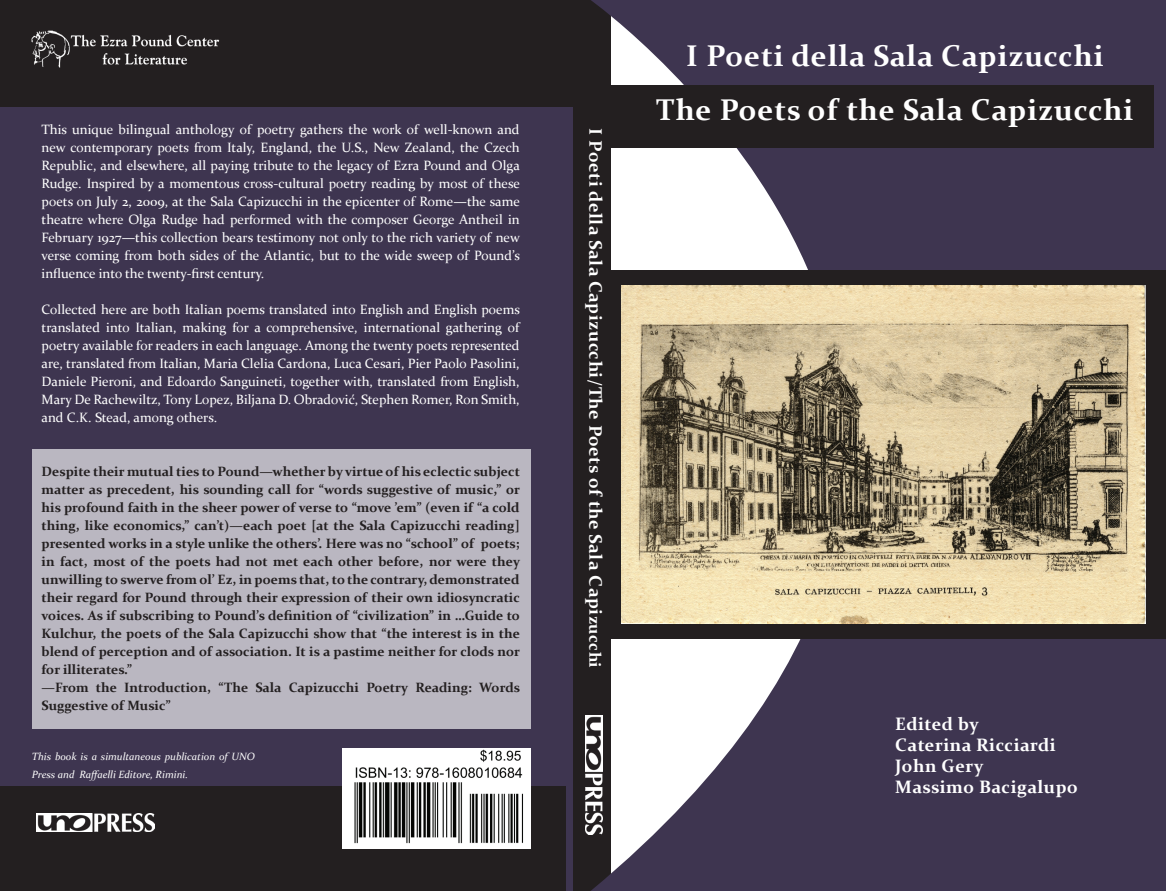
<style>
.page{position:relative;width:1166px;height:891px;background:#fff}
.page>*{position:absolute;margin:0;border:0;box-sizing:border-box;transform-origin:0 0}
.t1{font:700 30px/54px "Constantia";letter-spacing:.025em;color:#fff;text-align:center}
.t2{font:700 18px/21px "Constantia";letter-spacing:.025em;color:#fff}
.t3{font:13.5px/18px "Constantia";color:#fff;text-align:justify}
.t4{font:700 13.5px/18px "Constantia";color:#231f20}
.t5{font:italic 10.5px/18px "Constantia";color:#fff}
.s1{font-size:16.5px}
</style>
<div class="page">
<div style="left:551px;top:0;width:60px;height:891px;background:#231f20"></div>
<svg style="left:590px;top:0;width:575px;height:891px;fill:#3e3550"></svg>
<div style="left:608px;top:85px;width:545px;height:63px;background:#231f20"></div>
<div style="left:608px;top:271px;width:557px;height:368px;background:#231f20"></div>
<img style="left:621px;top:286px;width:524px;height:338px">
<div style="left:0;top:0;width:572px;height:891px;background:#3e3550"></div>
<div style="left:0;top:0;width:578px;height:106px;background:#231f20"></div>
<div style="left:0;top:787px;width:565px;height:104px;background:#231f20"></div>
<img style="left:32px;top:31px;width:187px;height:37px">
<img style="left:585px;top:715px;width:18px;height:119px">
<div style="left:32px;top:450px;width:498px;height:279px;background:#bab7c1"></div>
<img style="left:343px;top:749px;width:187px;height:99px">
<img style="left:36px;top:814px;width:119px;height:17px">
<p class="t3" style="left:42px;top:120px;width:480px">This unique bilingual anthology of poetry gathers the work of well-known and new contemporary poets from Italy, England, the U.S., New Zealand, the Czech Republic, and elsewhere, all paying tribute to the legacy of Ezra Pound and Olga Rudge. Inspired by a momentous cross-cultural poetry reading by most of these poets on July 2, 2009, at the Sala Capizucchi in the epicenter of Rome—the same theatre where Olga Rudge had performed with the composer George Antheil in February 1927—this collection bears testimony not only to the rich variety of new verse coming from both sides of the Atlantic, but to the wide sweep of Pound’s influence into the twenty-first century.</p>
<p class="t3" style="left:42px;top:300px;width:480px">Collected here are both Italian poems translated into English and English poems translated into Italian, making for a comprehensive, international gathering of poetry available for readers in each language. Among the twenty poets represented are, translated from Italian, Maria Clelia Cardona, Luca Cesari, Pier Paolo Pasolini, Daniele Pieroni, and Edoardo Sanguineti, together with, translated from English, Mary De Rachewiltz, Tony Lopez, Biljana D. Obradović, Stephen Romer, Ron Smith, and C.K. Stead, among others.</p>
<p class="t4" style="left:42px;top:461px;width:480px">Despite their mutual ties to Pound—whether by virtue of his eclectic subject matter as precedent, his sounding call for “words suggestive of music,” or his profound faith in the sheer power of verse to “move ’em” (even if “a cold thing, like economics,” can’t)—each poet [at the Sala Capizucchi reading] presented works in a style unlike the others’. Here was no “school” of poets; in fact, most of the poets had not met each other before, nor were they unwilling to swerve from ol’ Ez, in poems that, to the contrary, demonstrated their regard for Pound through their expression of their own idiosyncratic voices. As if subscribing to Pound’s definition of “civilization” in …Guide to Kulchur, the poets of the Sala Capizucchi show that “the interest is in the blend of perception and of association. It is a pastime neither for clods nor for illiterates.”<br>—From the Introduction, “The Sala Capizucchi Poetry Reading: Words Suggestive of Music”</p>
<p class="t5" style="left:32px;top:747px;width:225px">This book is a simultaneous publication of UNO<br>Press and Raffaelli Editore, Rimini.</p>
<h2 class="t2" style="left:607px;top:128px;width:542px;rotate:90deg">I Poeti della Sala Capizucchi/The Poets of the Sala Capi<span class="s1">zucchi</span></h2>
<h1 class="t1" style="left:656px;top:28px;width:478px">I Poeti della Sala Capizucchi<br>The Poets of the Sala Capizucchi</h1>
<h2 class="t2" style="left:895px;top:712px;width:184px">Edited by<br>Caterina Ricciardi<br>John Gery<br>Massimo Bacigalupo</h2>
</div>
